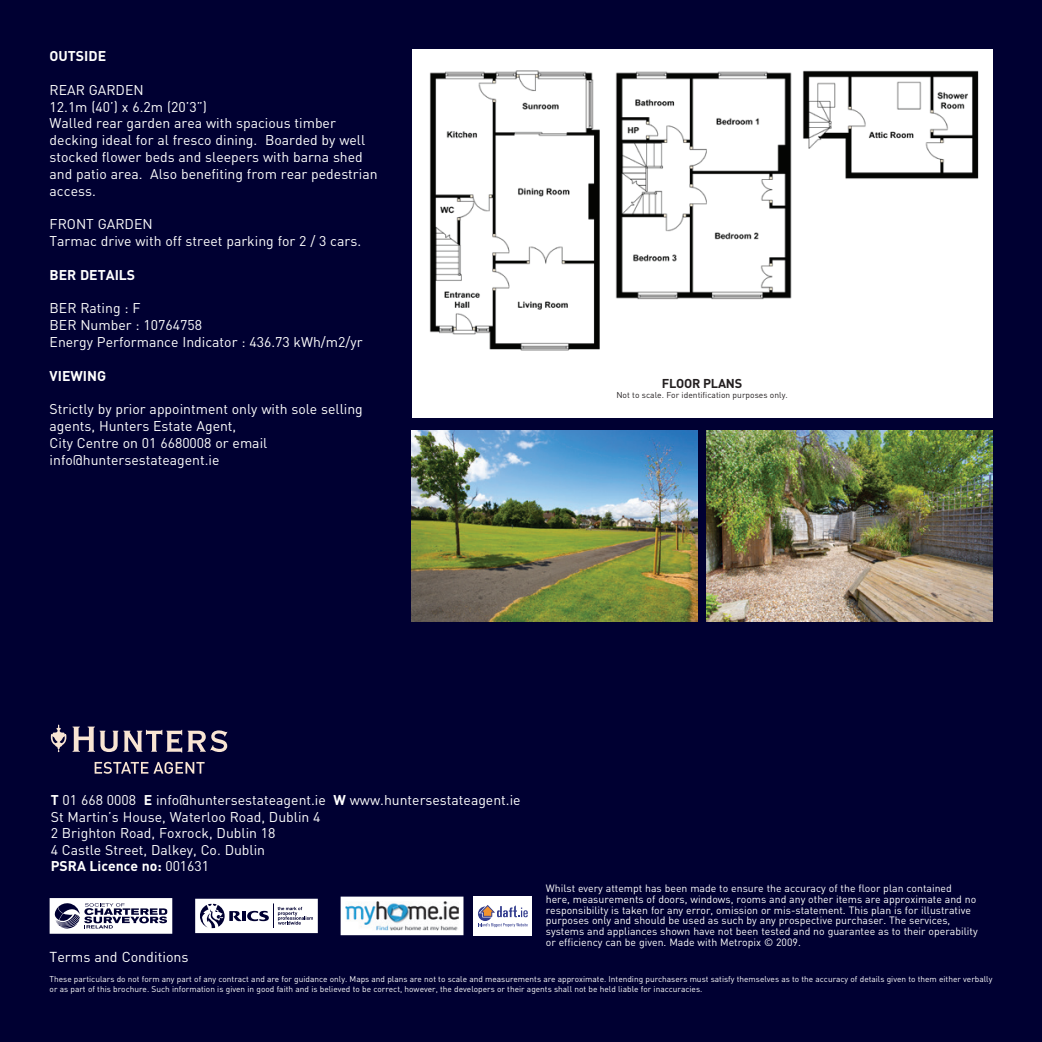
<style>
.page{position:relative;width:1042px;height:1042px;background:#000032}
.page>*{position:absolute;margin:0;border:0;box-sizing:border-box;transform-origin:0 0}
.t1{font:14.17px "DIN";color:#fff}
.t2{font:14px/16.8px "DIN";color:#fff}
.t3{font:700 14px "DIN";color:#fff}
.t4{font:700 12.78px "DIN";letter-spacing:-.02em;color:#231f20}
.t5{font:10.5px/10.7px "DIN";color:#fff}
.t6{font:8.4px/10px "DIN";color:#fff}
.t7{font:8.4px "DIN";color:#231f20}
.s1{font-weight:700}
</style>
<div class="page">
<div style="left:412px;top:50px;width:580px;height:368px;background:#fff"></div>
<svg style="left:51px;top:724px;width:16px;height:28px"></svg>
<svg style="left:73px;top:726px;width:109px;height:26px"></svg>
<svg style="left:188px;top:730px;width:39px;height:22px"></svg>
<svg style="left:95px;top:762px;width:110px;height:12px"></svg>
<svg style="left:195px;top:898px;width:123px;height:36px;background:#ceced7"></svg>
<svg style="left:49px;top:898px;width:124px;height:36px;background:#bcbcc9"></svg>
<svg style="left:340px;top:896px;width:124px;height:40px;background:#cbd4db"></svg>
<div style="left:473px;top:896px;width:59px;height:39px;background:#fff"></div>
<svg style="left:478px;top:906px;width:14px;height:15px"></svg>
<svg style="left:478px;top:905px;width:50px;height:12px"></svg>
<svg style="left:478px;top:923px;width:50px;height:4px"></svg>
<img style="left:802px;top:70px;width:177px;height:109px">
<img style="left:615px;top:71px;width:177px;height:229px">
<img style="left:429px;top:70px;width:171px;height:281px">
<img style="left:412px;top:430px;width:286px;height:191px">
<img style="left:706px;top:430px;width:286px;height:191px">
<p class="t3" style="left:50px;top:47px;width:58px">OUTSIDE</p>
<p class="t2" style="left:50px;top:81px;width:329px">REAR GARDEN<br>12.1m (40’) x 6.2m (20’3”)<br>Walled rear garden area with spacious timber decking ideal for al fresco dining. Boarded by well stocked flower beds and sleepers with barna shed and patio area. Also benefiting from rear pedestrian access.</p>
<p class="t2" style="left:50px;top:216px;width:313px">FRONT GARDEN<br>Tarmac drive with off street parking for 2 / 3 cars.</p>
<p class="t3" style="left:50px;top:265px;width:87px">BER DETAILS</p>
<p class="t2" style="left:50px;top:300px;width:314px">BER Rating : F<br>BER Number : 10764758<br>Energy Performance Indicator : 436.73 kWh/m2/yr</p>
<p class="t3" style="left:50px;top:366px;width:58px">VIEWING</p>
<p class="t2" style="left:50px;top:400px;width:315px">Strictly by prior appointment only with sole selling agents, Hunters Estate Agent,<br>City Centre on 01 6680008 or email info@huntersestateagent.ie</p>
<p class="t4" style="left:662px;top:375px;width:82px">FLOOR PLANS</p>
<p class="t7" style="left:616px;top:389px;width:173px">Not to scale. For identification purposes only.</p>
<p class="t2" style="left:51px;top:791px;width:471px"><span class="s1">T</span> 01 668 0008 <span class="s1">E</span> info@huntersestateagent.ie <span class="s1">W</span> www.huntersestateagent.ie St Martin’s House, Waterloo Road, Dublin 4<br>2 Brighton Road, Foxrock, Dublin 18<br>4 Castle Street, Dalkey, Co. Dublin<br><span class="s1">PSRA Licence no:</span> 001631</p>
<p class="t5" style="left:546px;top:883px;width:433px">Whilst every attempt has been made to ensure the accuracy of the floor plan contained here, measurements of doors, windows, rooms and any other items are approximate and no responsibility is taken for any error, omission or mis-statement. This plan is for illustrative purposes only and should be used as such by any prospective purchaser. The services, systems and appliances shown have not been tested and no guarantee as to their operability or efficiency can be given. Made with Metropix © 2009.</p>
<p class="t1" style="left:50px;top:948px;width:141px">Terms and Conditions</p>
<p class="t6" style="left:50px;top:974px;width:944px">These particulars do not form any part of any contract and are for guidance only. Maps and plans are not to scale and measurements are approximate. Intending purchasers must satisfy themselves as to the accuracy of details given to them either verbally or as part of this brochure. Such information is given in good faith and is believed to be correct, however, the developers or their agents shall not be held liable for inaccuracies.</p>
</div>
